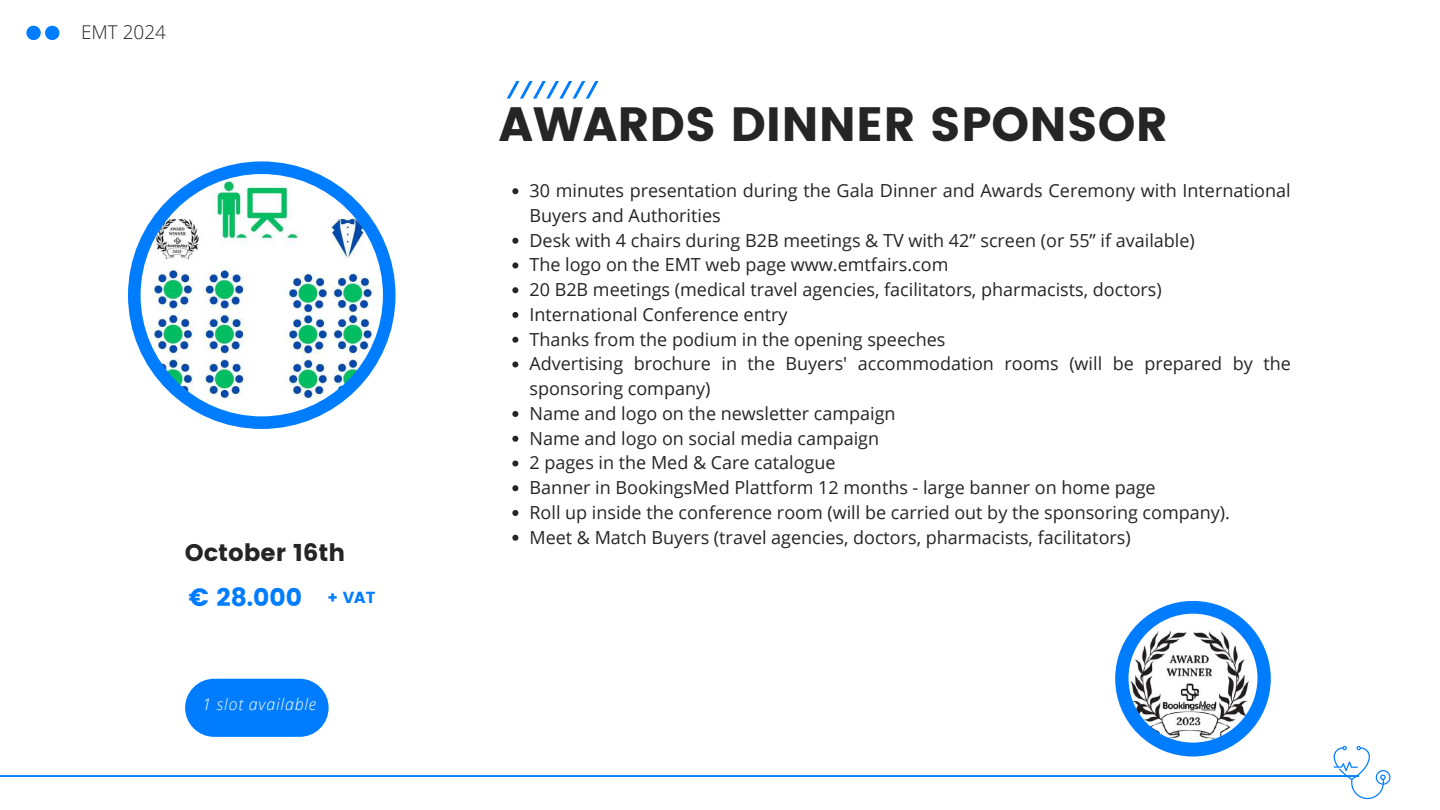
<style>
.page{position:relative;width:1440px;height:810px;background:#fff}
.page>*{position:absolute;margin:0;border:0;box-sizing:border-box;transform-origin:0 0}
.t1{font:48px "Poppins";color:#252525}
.t2{font:25px "Poppins";color:#007dff}
.t3{font:24px "Poppins";color:#252525}
.t4{font:300 19px "Open Sans";color:#252525}
.t5{font:18px/24.8px "Open Sans";color:#252525}
.t6{font:italic 300 16px "Open Sans";letter-spacing:.05em;color:#fff}
.s1{font-size:16px}
</style>
<div class="page">
<svg style="left:26px;top:26px;width:33px;height:14px"></svg>
<div style="left:185px;top:679px;width:144px;height:58px;background:#007dff;border-radius:29px"></div>
<div style="left:128px;top:161px;width:268px;height:268px;background:#007dff;border-radius:50%"></div>
<img style="left:141px;top:174px;width:242px;height:242px;border-radius:50%">
<svg style="left:507px;top:81px;width:92px;height:17px"></svg>
<hr style="left:0;top:775px;width:1359px;height:2px;background:#007dff">
<svg style="left:1334px;top:746px;width:56px;height:53px"></svg>
<svg style="left:512px;top:188px;width:6px;height:6px"></svg>
<svg style="left:512px;top:238px;width:6px;height:6px"></svg>
<svg style="left:512px;top:262px;width:6px;height:6px"></svg>
<svg style="left:512px;top:287px;width:6px;height:6px"></svg>
<svg style="left:512px;top:312px;width:6px;height:6px"></svg>
<svg style="left:512px;top:337px;width:6px;height:6px"></svg>
<svg style="left:512px;top:361px;width:6px;height:6px"></svg>
<svg style="left:512px;top:411px;width:6px;height:6px"></svg>
<svg style="left:512px;top:436px;width:6px;height:6px"></svg>
<svg style="left:512px;top:460px;width:6px;height:6px"></svg>
<svg style="left:512px;top:485px;width:6px;height:6px"></svg>
<svg style="left:512px;top:510px;width:6px;height:6px"></svg>
<svg style="left:512px;top:535px;width:6px;height:6px"></svg>
<div style="left:1115px;top:601px;width:156px;height:156px;background:#007dff;border-radius:50%"></div>
<img style="left:1129px;top:614px;width:128px;height:129px;border-radius:50%">
<p class="t4" style="left:81px;top:19px;width:87px">EMT 2024</p>
<h3 class="t3" style="left:185px;top:539px;width:162px">October 16th</h3>
<h2 class="t2" style="left:189px;top:582px;width:188px">€ 28.000 <span class="s1">+ VAT</span></h2>
<p class="t6" style="left:202px;top:693px;width:115px">1 slot available</p>
<h1 class="t1" style="left:499px;top:97px;width:670px">AWARDS DINNER SPONSOR</h1>
<p class="t5" style="left:529px;top:178px;width:763px">30 minutes presentation during the Gala Dinner and Awards Ceremony with International Buyers and Authorities<br>Desk with 4 chairs during B2B meetings &amp; TV with 42” screen (or 55” if available)<br>The logo on the EMT web page www.emtfairs.com<br>20 B2B meetings (medical travel agencies, facilitators, pharmacists, doctors)<br>International Conference entry<br>Thanks from the podium in the opening speeches<br>Advertising brochure in the Buyers' accommodation rooms (will be prepared by the sponsoring company)<br>Name and logo on the newsletter campaign<br>Name and logo on social media campaign<br>2 pages in the Med &amp; Care catalogue<br>Banner in BookingsMed Plattform 12 months - large banner on home page<br>Roll up inside the conference room (will be carried out by the sponsoring company).<br>Meet &amp; Match Buyers (travel agencies, doctors, pharmacists, facilitators)</p>
</div>
